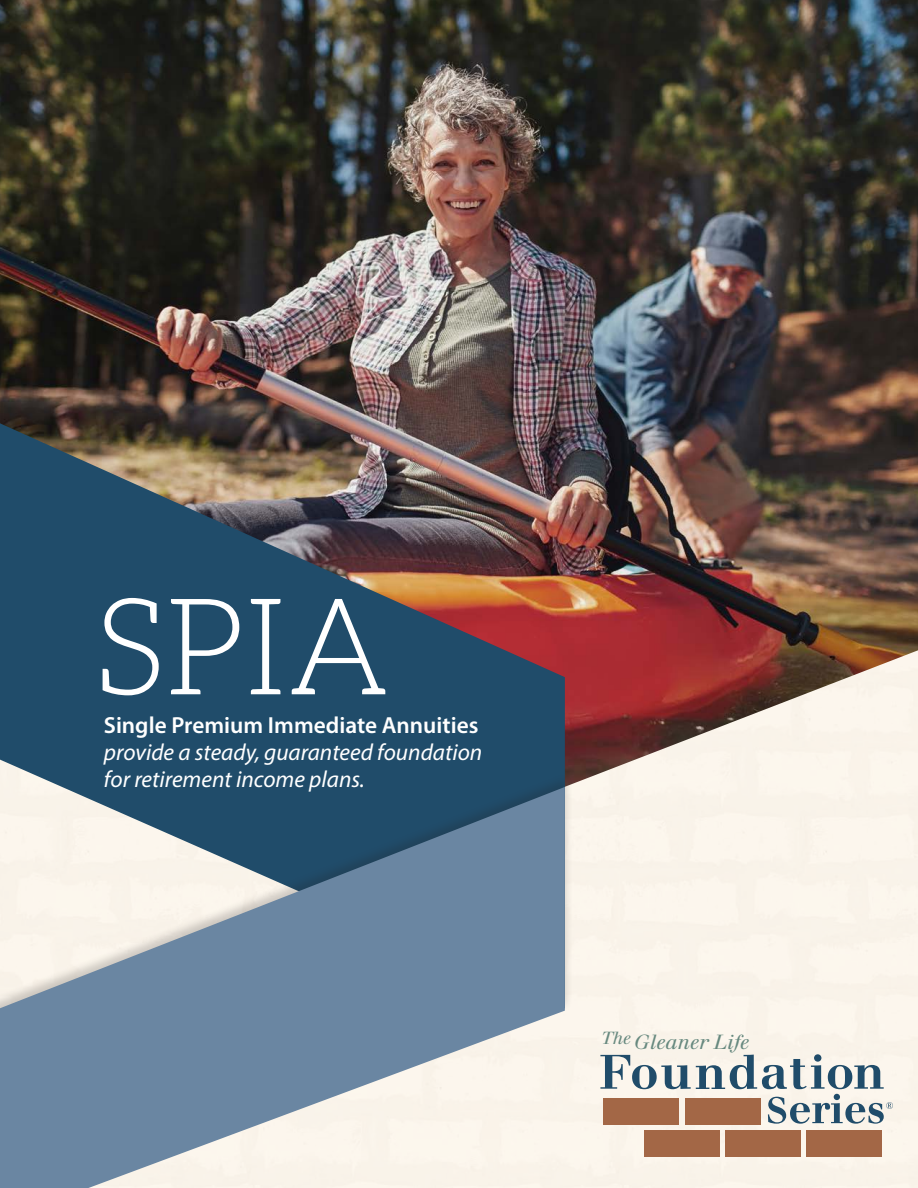
<style>
.page{position:relative;width:918px;height:1188px;background:#fff}
.page>*{position:absolute;margin:0;border:0;box-sizing:border-box;transform-origin:0 0}
.t1{font:300 134.7px "Aleo";color:#fff}
.t2{font:italic 23.25px/27.5px "Myriad Pro";color:#fff}
.t3{font:italic 19.95px "Justus";color:#67897f}
.s1{font-weight:600;font-style:normal}
</style>
<div class="page">
<div style="left:573px;top:791px;width:345px;height:397px;background:#faf4ea"></div>
<img style="left:0;top:0;width:918px;height:791px">
<img style="left:0;top:423px;width:565px;height:350px">
<div style="left:0;top:773px;width:573px;height:415px;background:#231f20;opacity:.21"></div>
<svg style="left:0;top:787px;width:565px;height:401px;background:#92a5b4"></svg>
<div style="left:685px;top:1098px;width:75px;height:27px;background:#a36746"></div>
<div style="left:603px;top:1098px;width:76px;height:27px;background:#a36746"></div>
<div style="left:807px;top:1130px;width:75px;height:27px;background:#a36746"></div>
<div style="left:725px;top:1130px;width:76px;height:27px;background:#a36746"></div>
<div style="left:644px;top:1130px;width:76px;height:27px;background:#a36746"></div>
<svg style="left:600px;top:1054px;width:293px;height:70px"></svg>
<p class="t1" style="left:95px;top:574px;width:297px">SPIA</p>
<p class="t2" style="left:104px;top:711px;width:380px"><span class="s1">Single Premium Immediate Annuities </span>provide a steady, guaranteed foundation for retirement income plans.</p>
<p class="t3" style="left:601px;top:1030px;width:150px"><sup>The</sup> Gleaner Life</p>
</div>
